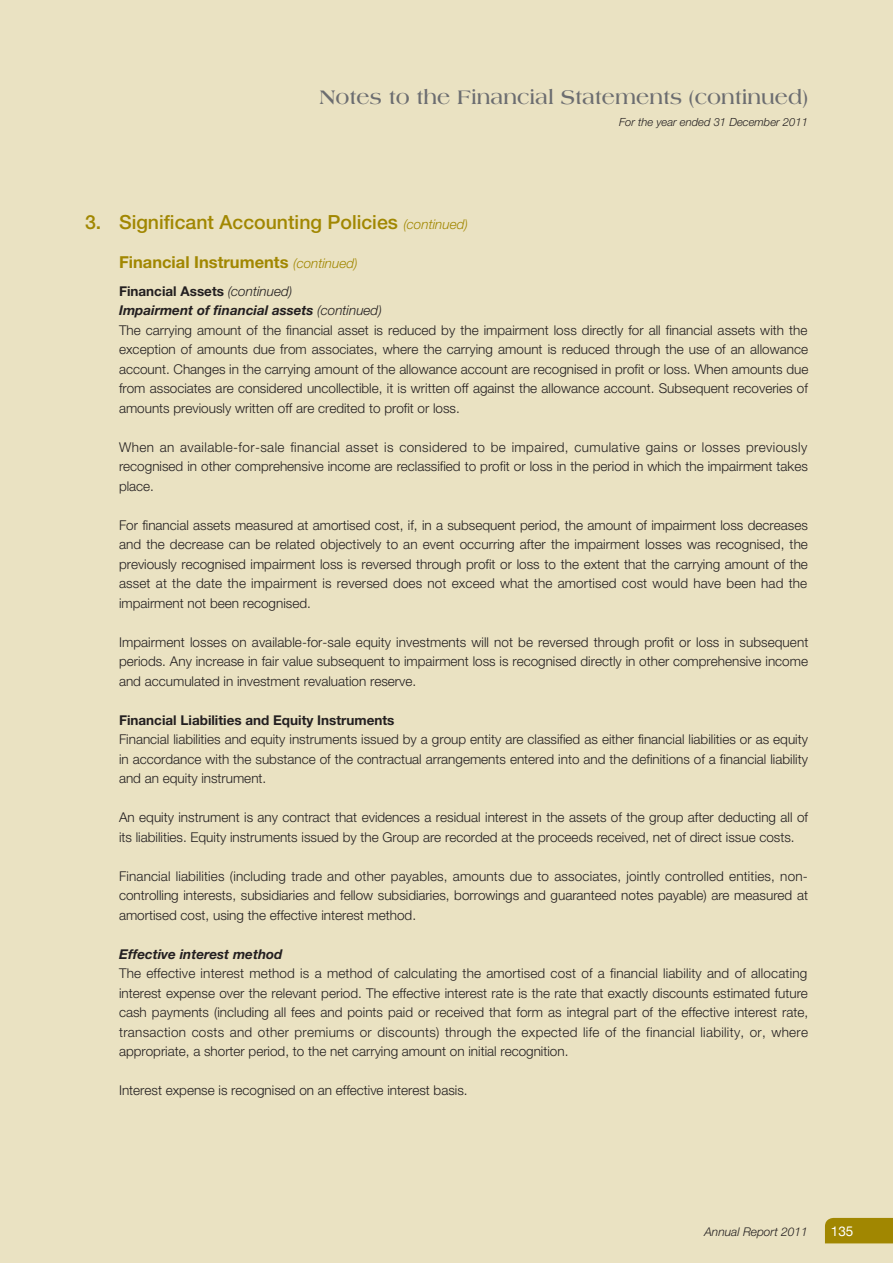
<style>
.page{position:relative;width:893px;height:1263px;background:#eae2c2}
.page>*{position:absolute;margin:0;border:0;box-sizing:border-box;transform-origin:0 0}
.t1{font:700 21px "Americana Std";color:#6c6d70}
.t2{font:500 19.5px "Helvetica Neue LT Std";color:#a18701}
.t3{font:700 16.5px "Helvetica Neue LT Std";color:#a18701}
.t4{font:300 13.5px/19.5px "Helvetica Neue LT Std";color:#231f20;text-align:justify}
.t5{font:700 13.5px "Helvetica Neue LT Std";color:#231f20}
.t6{font:italic 700 13.5px "Helvetica Neue LT Std";color:#231f20}
.t7{font:13.5px "Helvetica Neue";color:#fff}
.t8{font:italic 300 12px "Helvetica Neue LT Std";color:#231f20}
.t9{font:italic 300 11.25px "Helvetica Neue LT Std";color:#231f20}
.s1{font-weight:300;font-style:italic;font-size:13.5px}
.s2{font-weight:700}
.s3{font-style:italic}
.s4{font-weight:700;font-style:italic}
</style>
<div class="page">
<div style="left:825px;top:1218px;width:68px;height:25px;background:#a18701"></div>
<h1 class="t1" style="left:320px;top:85px;width:490px">Notes to the Financial Statements (continued)</h1>
<p class="t9" style="left:619px;top:116px;width:190px">For the year ended 31 December 2011</p>
<h2 class="t2" style="left:85px;top:210px;width:384px">3. Significant Accounting Policies <span class="s1">(continued)</span></h2>
<p class="t3" style="left:119px;top:252px;width:240px">Financial Instruments <span class="s1">(continued)</span></p>
<p class="t4" style="left:119px;top:281px;width:691px;text-align:left"><span class="s2">Financial Assets</span> <span class="s3">(continued)<br></span><span class="s4">Impairment of financial assets</span> <span class="s3">(continued)<br></span>The carrying amount of the financial asset is reduced by the impairment loss directly for all financial assets with the exception of amounts due from associates, where the carrying amount is reduced through the use of an allowance account. Changes in the carrying amount of the allowance account are recognised in profit or loss. When amounts due from associates are considered uncollectible, it is written off against the allowance account. Subsequent recoveries of amounts previously written off are credited to profit or loss.</p>
<p class="t4" style="left:119px;top:437px;width:690px">When an available-for-sale financial asset is considered to be impaired, cumulative gains or losses previously recognised in other comprehensive income are reclassified to profit or loss in the period in which the impairment takes place.</p>
<p class="t4" style="left:119px;top:515px;width:690px">For financial assets measured at amortised cost, if, in a subsequent period, the amount of impairment loss decreases and the decrease can be related objectively to an event occurring after the impairment losses was recognised, the previously recognised impairment loss is reversed through profit or loss to the extent that the carrying amount of the asset at the date the impairment is reversed does not exceed what the amortised cost would have been had the impairment not been recognised.</p>
<p class="t4" style="left:119px;top:632px;width:691px">Impairment losses on available-for-sale equity investments will not be reversed through profit or loss in subsequent periods. Any increase in fair value subsequent to impairment loss is recognised directly in other comprehensive income and accumulated in investment revaluation reserve.</p>
<p class="t5" style="left:119px;top:712px;width:277px">Financial Liabilities and Equity Instruments</p>
<p class="t4" style="left:119px;top:729px;width:690px">Financial liabilities and equity instruments issued by a group entity are classified as either financial liabilities or as equity in accordance with the substance of the contractual arrangements entered into and the definitions of a financial liability and an equity instrument.</p>
<p class="t4" style="left:119px;top:807px;width:690px">An equity instrument is any contract that evidences a residual interest in the assets of the group after deducting all of its liabilities. Equity instruments issued by the Group are recorded at the proceeds received, net of direct issue costs.</p>
<p class="t4" style="left:119px;top:866px;width:690px">Financial liabilities (including trade and other payables, amounts due to associates, jointly controlled entities, non&shy;controlling interests, subsidiaries and fellow subsidiaries, borrowings and guaranteed notes payable) are measured at amortised cost, using the effective interest method.</p>
<p class="t6" style="left:119px;top:946px;width:165px">Effective interest method</p>
<p class="t4" style="left:119px;top:963px;width:691px">The effective interest method is a method of calculating the amortised cost of a financial liability and of allocating interest expense over the relevant period. The effective interest rate is the rate that exactly discounts estimated future cash payments (including all fees and points paid or received that form as integral part of the effective interest rate, transaction costs and other premiums or discounts) through the expected life of the financial liability, or, where appropriate, a shorter period, to the net carrying amount on initial recognition.</p>
<p class="t4" style="left:119px;top:1080px;width:350px">Interest expense is recognised on an effective interest basis.</p>
<p class="t8" style="left:704px;top:1224px;width:105px">Annual Report 2011</p>
<p class="t7" style="left:831px;top:1223px;width:24px">135</p>
</div>
